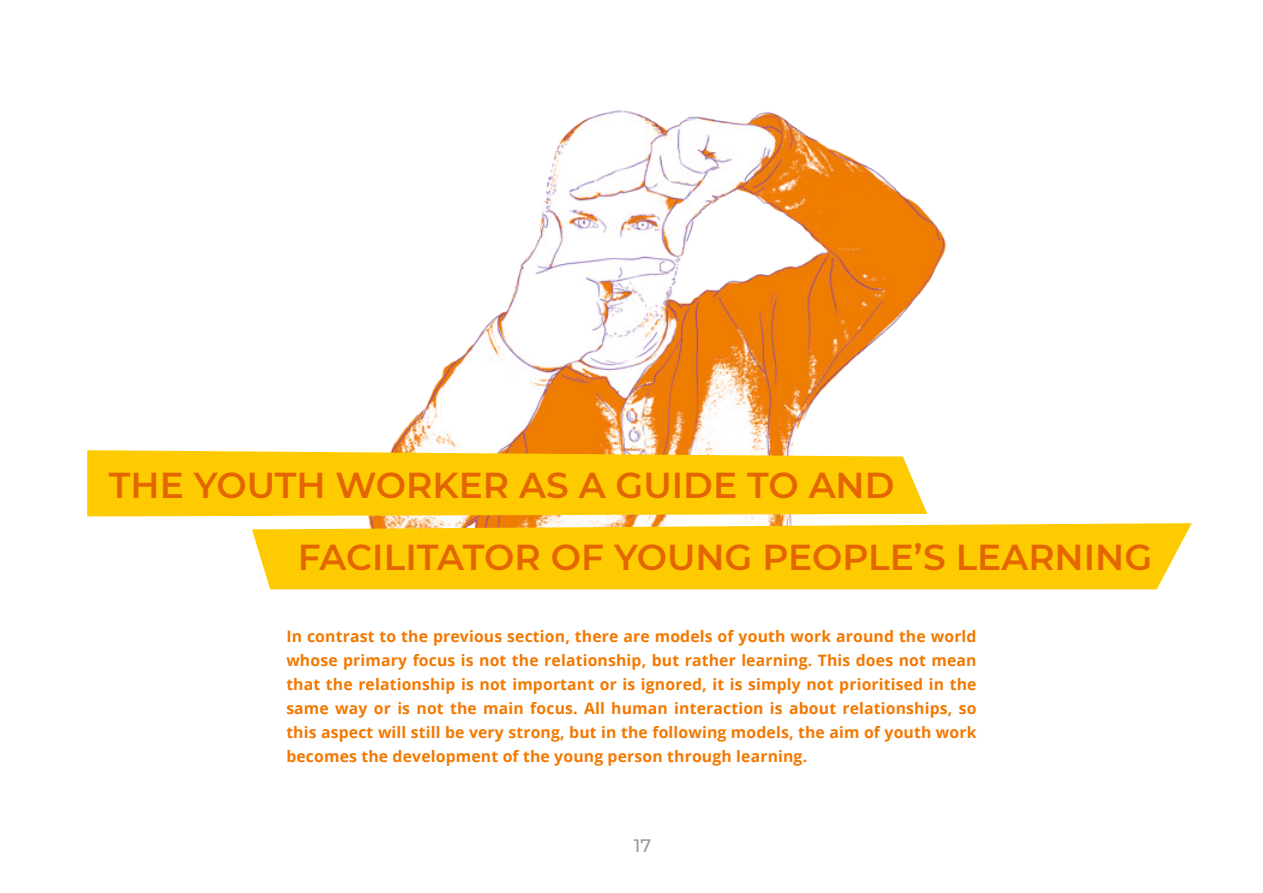
<style>
.page{position:relative;width:1263px;height:893px;background:#fff}
.page>*{position:absolute;margin:0;border:0;box-sizing:border-box;transform-origin:0 0}
.t1{font:600 36px/72px "Montserrat";color:#e46600}
.t2{font:500 18px "Montserrat";color:#9c9894}
.t3{font:700 15.75px/24px "Open Sans";letter-spacing:.01em;color:#f37800;text-align:justify}
</style>
<div class="page">
<img style="left:368px;top:110px;width:578px;height:413px">
<svg style="left:87px;top:450px;width:840px;height:66px;background:#fdcc10"></svg>
<svg style="left:252px;top:523px;width:940px;height:66px;background:#fdcd11"></svg>
<h1 class="t1" style="left:298px;top:448px;width:856px;text-indent:-189px">THE YOUTH WORKER AS A GUIDE TO AND<br>FACILITATOR OF YOUNG PEOPLE’S LEARNING</h1>
<p class="t3" style="left:286px;top:624px;width:692px">In contrast to the previous section, there are models of youth work around the world whose primary focus is not the relationship, but rather learning. This does not mean that the relationship is not important or is ignored, it is simply not prioritised in the same way or is not the main focus. All human interaction is about relationships, so this aspect will still be very strong, but in the following models, the aim of youth work becomes the development of the young person through learning.</p>
<p class="t2" style="left:634px;top:832px;width:19px">17</p>
</div>
